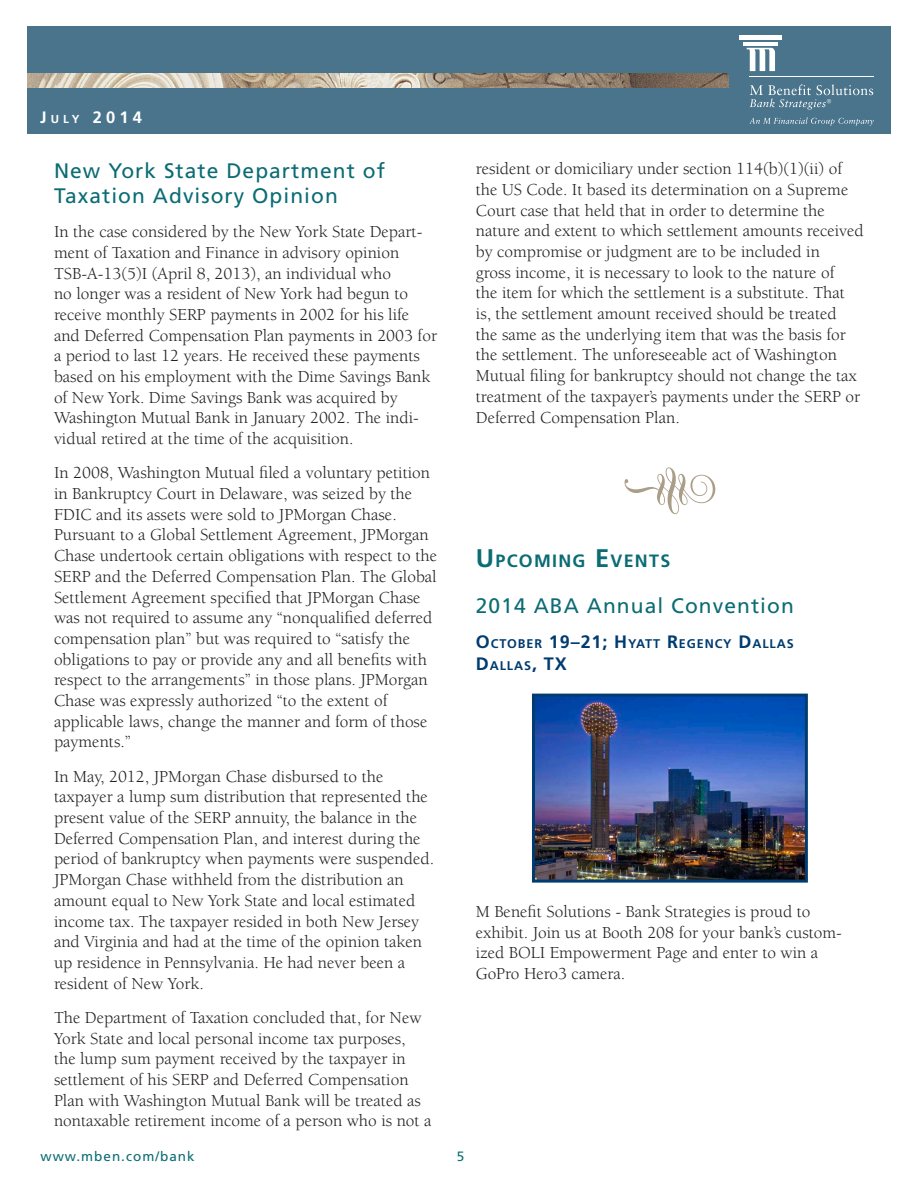
<style>
.page{position:relative;width:918px;height:1188px;background:#fff}
.page>*{position:absolute;margin:0;border:0;box-sizing:border-box;transform-origin:0 0}
.t1{font:72px "Type Embellishments Three Plain";color:#ab9e88}
.Subhead_1{font:21px/25.2px "Frutiger LT Std";letter-spacing:.05em;color:#0b6c74}
.Heading{font:700 17.85px "Frutiger LT Std";letter-spacing:.07em;color:#0b6c74}
.Body_Text{font:17.25px/20.7px "Berkeley Std";color:#231f20}
.Body_Text_End{font:17.25px/20.7px "Berkeley Std";color:#231f20}
.t2{font:700 16.5px "Frutiger LT Std";color:#fff}
.t3{font:13.5px "Frutiger LT Std";letter-spacing:.075em;color:#0b6c74}
.Subhead_2{font:700 12.6px/21.6px "Frutiger LT Std";letter-spacing:.07em;color:#003c70}
.s1{font-size:11.55px}
.s2{font-size:25.5px}
.s3{font-size:18px}
</style>
<div class="page">
<div style="left:27px;top:26px;width:729px;height:108px;background:#4a748b"></div>
<img style="left:27px;top:74px;width:702px;height:14px">
<div style="left:729px;top:26px;width:162px;height:108px;background:#4a748b"></div>
<div style="left:740px;top:35px;width:42px;height:5px;background:#fff"></div>
<hr style="left:744px;top:42px;width:34px;height:3px;background:#fff">
<hr style="left:750px;top:77px;width:124px;height:1px;background:#fff">
<svg style="left:747px;top:48px;width:28px;height:23px"></svg>
<svg style="left:750px;top:84px;width:123px;height:26px"></svg>
<svg style="left:749px;top:117px;width:125px;height:8px"></svg>
<img style="left:536px;top:698px;width:268px;height:181px">
<div style="left:532px;top:694px;width:276px;height:189px;border:3px solid #003c70"></div>
<p class="t2" style="left:40px;top:107px;width:103px">J<span class="s1">ULY</span> 2014</p>
<p class="Subhead_1" style="left:54px;top:158px;width:332px">New York State Department of<br>Taxation Advisory Opinion</p>
<p class="Body_Text" style="left:54px;top:222px;width:385px">In the case considered by the New York State Depart&shy;ment of Taxation and Finance in advisory opinion TSB-A-13(5)I (April 8, 2013), an individual who<br>no longer was a resident of New York had begun to receive monthly SERP payments in 2002 for his life and Deferred Compensation Plan payments in 2003 for a period to last 12 years. He received these payments based on his employment with the Dime Savings Bank of New York. Dime Savings Bank was acquired by Washington Mutual Bank in January 2002. The indi&shy;vidual retired at the time of the acquisition.</p>
<p class="Body_Text" style="left:54px;top:463px;width:385px">In 2008, Washington Mutual filed a voluntary petition in Bankruptcy Court in Delaware, was seized by the FDIC and its assets were sold to JPMorgan Chase.<br>Pursuant to a Global Settlement Agreement, JPMorgan Chase undertook certain obligations with respect to the SERP and the Deferred Compensation Plan. The Global Settlement Agreement specified that JPMorgan Chase was not required to assume any “nonqualified deferred compensation plan” but was required to “satisfy the obligations to pay or provide any and all benefits with respect to the arrangements” in those plans. JPMorgan Chase was expressly authorized “to the extent of applicable laws, change the manner and form of those payments.”</p>
<p class="Body_Text" style="left:54px;top:766px;width:382px">In May, 2012, JPMorgan Chase disbursed to the taxpayer a lump sum distribution that represented the present value of the SERP annuity, the balance in the Deferred Compensation Plan, and interest during the period of bankruptcy when payments were suspended.<br>JPMorgan Chase withheld from the distribution an amount equal to New York State and local estimated income tax. The taxpayer resided in both New Jersey and Virginia and had at the time of the opinion taken up residence in Pennsylvania. He had never been a resident of New York.</p>
<p class="Body_Text_End" style="left:54px;top:1007px;width:379px">The Department of Taxation concluded that, for New York State and local personal income tax purposes, the lump sum payment received by the taxpayer in settlement of his SERP and Deferred Compensation Plan with Washington Mutual Bank will be treated as nontaxable retirement income of a person who is not a</p>
<p class="t3" style="left:40px;top:1148px;width:156px">www.mben.com/bank</p>
<p class="t3" style="left:457px;top:1148px;width:9px">5</p>
<p class="Body_Text_End" style="left:476px;top:159px;width:390px">resident or domiciliary under section 114(b)(1)(ii) of the US Code. It based its determination on a Supreme Court case that held that in order to determine the nature and extent to which settlement amounts received by compromise or judgment are to be included in<br>gross income, it is necessary to look to the nature of<br>the item for which the settlement is a substitute. That is, the settlement amount received should be treated<br>the same as the underlying item that was the basis for the settlement. The unforeseeable act of Washington Mutual filing for bankruptcy should not change the tax treatment of the taxpayer’s payments under the SERP or Deferred Compensation Plan.</p>
<p class="t1" style="left:621px;top:462px;width:99px">r</p>
<p class="Heading" style="left:476px;top:550px;width:194px"><span class="s2">U</span>PCOMING <span class="s2">E</span>VENTS</p>
<p class="Subhead_1" style="left:476px;top:593px;width:319px">2014 ABA Annual Convention</p>
<p class="Subhead_2" style="left:476px;top:633px;width:318px"><span class="s3">O</span>CTOBER <span class="s3">19–21; H</span>YATT <span class="s3">R</span>EGENCY <span class="s3">D</span>ALLAS<br><span class="s3">D</span>ALLAS<span class="s3">, TX</span></p>
<p class="Body_Text" style="left:476px;top:901px;width:368px">M Benefit Solutions - Bank Strategies is proud to exhibit. Join us at Booth 208 for your bank’s custom&shy;ized BOLI Empowerment Page and enter to win a GoPro Hero3 camera.</p>
</div>
